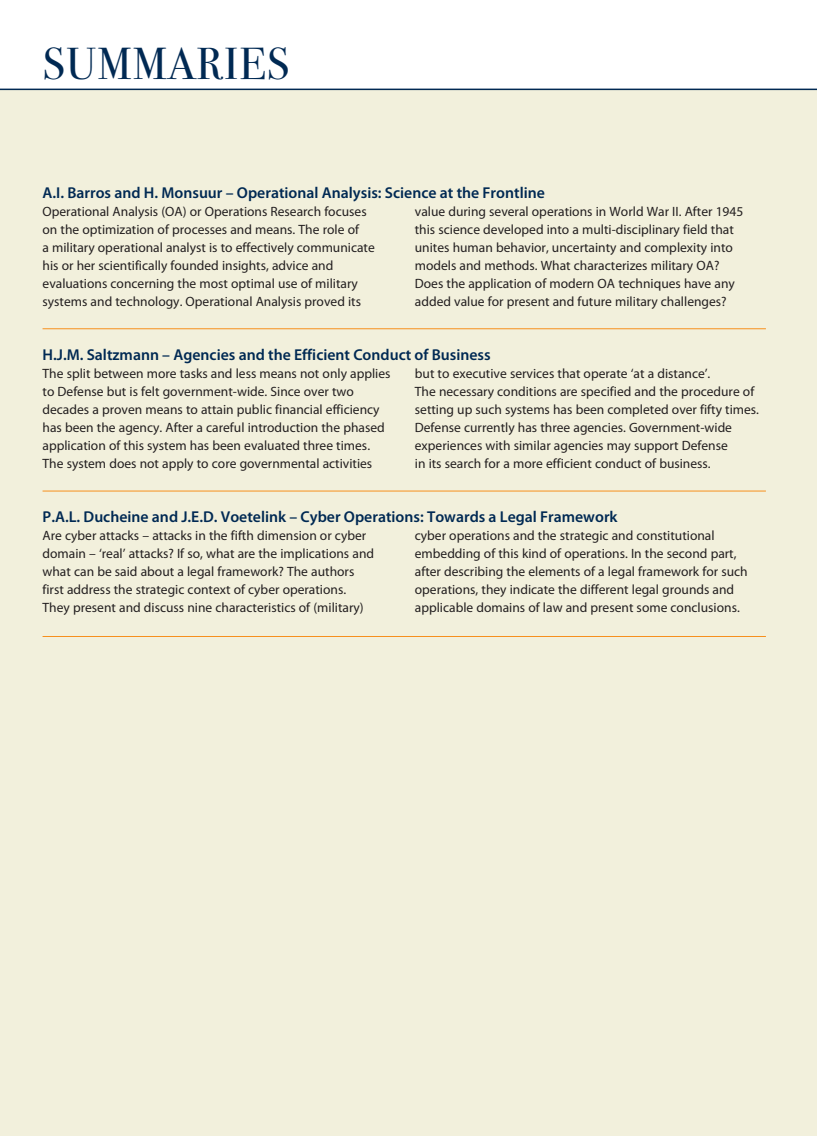
<style>
.page{position:relative;width:817px;height:1136px;background:#fff}
.page>*{position:absolute;margin:0;border:0;box-sizing:border-box;transform-origin:0 0}
.t1{font:45px "Bodoni Svty Two OSITCTT Book";letter-spacing:.03em;color:#002953}
.t2{font:600 15.75px "Myriad Pro";color:#002953}
.t3{font:13.5px/18px "Myriad Pro";color:#231f20}
</style>
<div class="page">
<div style="left:0;top:89px;width:816px;height:1046px;background:#f2f0dc"></div>
<hr style="left:0;top:89px;width:816px;height:1px;background:#002953">
<hr style="left:43px;top:328px;width:722px;height:1px;background:#f7901e">
<hr style="left:43px;top:490px;width:722px;height:1px;background:#f7901e">
<hr style="left:43px;top:636px;width:722px;height:1px;background:#f7901e">
<h1 class="t1" style="left:43px;top:37px;width:248px">SUMMARIES</h1>
<p class="t2" style="left:43px;top:187px;width:503px">A.I. Barros and H. Monsuur – Operational Analysis: Science at the Frontline</p>
<p class="t3" style="left:42px;top:202px;width:334px">Operational Analysis (OA) or Operations Research focuses on the optimization of processes and means. The role of<br>a military operational analyst is to effectively communicate his or her scientifically founded insights, advice and evaluations concerning the most optimal use of military systems and technology. Operational Analysis proved its</p>
<p class="t3" style="left:415px;top:202px;width:330px">value during several operations in World War II. After 1945 this science developed into a multi-disciplinary field that unites human behavior, uncertainty and complexity into models and methods. What characterizes military OA?<br>Does the application of modern OA techniques have any added value for present and future military challenges?</p>
<p class="t2" style="left:43px;top:349px;width:449px">H.J.M. Saltzmann – Agencies and the Efficient Conduct of Business</p>
<p class="t3" style="left:43px;top:364px;width:349px">The split between more tasks and less means not only applies to Defense but is felt government-wide. Since over two decades a proven means to attain public financial efficiency has been the agency. After a careful introduction the phased application of this system has been evaluated three times.<br>The system does not apply to core governmental activities</p>
<p class="t3" style="left:415px;top:364px;width:345px">but to executive services that operate ‘at a distance’.<br>The necessary conditions are specified and the procedure of setting up such systems has been completed over fifty times.<br>Defense currently has three agencies. Government-wide experiences with similar agencies may support Defense<br>in its search for a more efficient conduct of business.</p>
<p class="t2" style="left:43px;top:511px;width:576px">P.A.L. Ducheine and J.E.D. Voetelink – Cyber Operations: Towards a Legal Framework</p>
<p class="t3" style="left:43px;top:526px;width:333px">Are cyber attacks – attacks in the fifth dimension or cyber domain – ‘real’ attacks? If so, what are the implications and what can be said about a legal framework? The authors first address the strategic context of cyber operations.<br>They present and discuss nine characteristics of (military)</p>
<p class="t3" style="left:415px;top:526px;width:334px">cyber operations and the strategic and constitutional embedding of this kind of operations. In the second part, after describing the elements of a legal framework for such operations, they indicate the different legal grounds and applicable domains of law and present some conclusions.</p>
</div>
